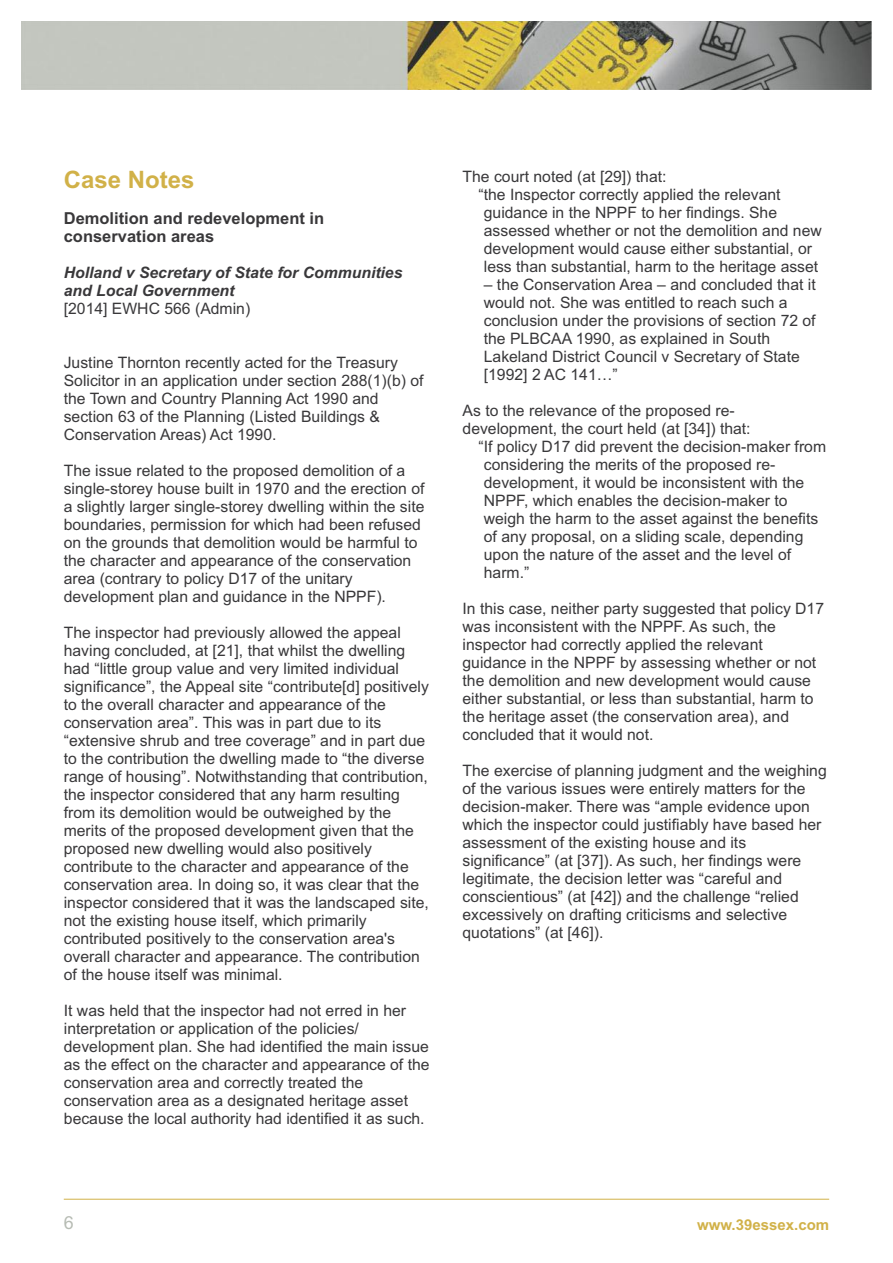
<style>
.page{position:relative;width:893px;height:1263px;background:#fff}
.page>*{position:absolute;margin:0;border:0;box-sizing:border-box;transform-origin:0 0}
.t1{font:700 24px "Arial";color:#d1b148}
.t2{font:18px "Arial";color:#b7bcb4}
.t3{font:700 16.5px/18px "Arial";color:#39383a}
.t4{font:15.75px/18px "Arial";color:#39383a}
.t5{font:italic 700 15.75px/18px "Arial";color:#39383a}
.t6{font:700 15px "Arial";color:#d1b148}
</style>
<div class="page">
<hr style="left:64px;top:1199px;width:765px;height:1px;background:#d1b148">
<img style="left:21px;top:21px;width:851px;height:68px">
<h1 class="t1" style="left:64px;top:165px;width:132px">Case Notes</h1>
<p class="t3" style="left:64px;top:209px;width:262px">Demolition and redevelopment in conservation areas</p>
<p class="t5" style="left:64px;top:263px;width:340px">Holland v Secretary of State for Communities and Local Government</p>
<p class="t4" style="left:64px;top:299px;width:188px">[2014] EWHC 566 (Admin)</p>
<p class="t4" style="left:64px;top:353px;width:361px">Justine Thornton recently acted for the Treasury Solicitor in an application under section 288(1)(b) of the Town and Country Planning Act 1990 and section 63 of the Planning (Listed Buildings &amp; Conservation Areas) Act 1990.</p>
<p class="t4" style="left:64px;top:461px;width:362px">The issue related to the proposed demolition of a single-storey house built in 1970 and the erection of a slightly larger single-storey dwelling within the site boundaries, permission for which had been refused on the grounds that demolition would be harmful to the character and appearance of the conservation area (contrary to policy D17 of the unitary development plan and guidance in the NPPF).</p>
<p class="t4" style="left:64px;top:623px;width:367px">The inspector had previously allowed the appeal having concluded, at [21], that whilst the dwelling had “little group value and very limited individual significance”, the Appeal site “contribute[d] positively to the overall character and appearance of the conservation area”. This was in part due to its “extensive shrub and tree coverage” and in part due to the contribution the dwelling made to “the diverse range of housing”. Notwithstanding that contribution, the inspector considered that any harm resulting from its demolition would be outweighed by the merits of the proposed development given that the proposed new dwelling would also positively contribute to the character and appearance of the conservation area. In doing so, it was clear that the inspector considered that it was the landscaped site, not the existing house itself, which primarily contributed positively to the conservation area's overall character and appearance. The contribution of the house itself was minimal.</p>
<p class="t4" style="left:64px;top:1001px;width:367px">It was held that the inspector had not erred in her interpretation or application of the policies/ development plan. She had identified the main issue as the effect on the character and appearance of the conservation area and correctly treated the conservation area as a designated heritage asset because the local authority had identified it as such.</p>
<p class="t4" style="left:463px;top:167px;width:205px">The court noted (at [29]) that:</p>
<p class="t4" style="left:479px;top:185px;width:304px">“the Inspector correctly applied the relevant</p>
<p class="t4" style="left:484px;top:203px;width:295px">guidance in the NPPF to her findings. She</p>
<p class="t4" style="left:484px;top:221px;width:339px">assessed whether or not the demolition and new</p>
<p class="t4" style="left:484px;top:239px;width:330px">development would cause either substantial, or</p>
<p class="t4" style="left:484px;top:257px;width:336px">less than substantial, harm to the heritage asset</p>
<p class="t4" style="left:484px;top:275px;width:333px">– the Conservation Area – and concluded that it would not. She was entitled to reach such a conclusion under the provisions of section 72 of the PLBCAA 1990, as explained in South Lakeland District Council v Secretary of State [1992] 2 AC 141…”</p>
<p class="t4" style="left:463px;top:401px;width:274px">As to the relevance of the proposed re-</p>
<p class="t4" style="left:463px;top:419px;width:290px">development, the court held (at [34]) that:</p>
<p class="t4" style="left:479px;top:437px;width:349px">“If policy D17 did prevent the decision-maker from</p>
<p class="t4" style="left:484px;top:455px;width:293px">considering the merits of the proposed re-</p>
<p class="t4" style="left:484px;top:473px;width:322px">development, it would be inconsistent with the</p>
<p class="t4" style="left:484px;top:491px;width:305px">NPPF, which enables the decision-maker to</p>
<p class="t4" style="left:484px;top:509px;width:336px">weigh the harm to the asset against the benefits</p>
<p class="t4" style="left:484px;top:527px;width:321px">of any proposal, on a sliding scale, depending</p>
<p class="t4" style="left:484px;top:545px;width:309px">upon the nature of the asset and the level of</p>
<p class="t4" style="left:484px;top:563px;width:47px">harm.”</p>
<p class="t4" style="left:463px;top:599px;width:363px">In this case, neither party suggested that policy D17 was inconsistent with the NPPF. As such, the inspector had correctly applied the relevant guidance in the NPPF by assessing whether or not the demolition and new development would cause either substantial, or less than substantial, harm to the heritage asset (the conservation area), and concluded that it would not.</p>
<p class="t4" style="left:463px;top:761px;width:366px">The exercise of planning judgment and the weighing of the various issues were entirely matters for the decision-maker. There was “ample evidence upon which the inspector could justifiably have based her assessment of the existing house and its significance” (at [37]). As such, her findings were legitimate, the decision letter was “careful and conscientious” (at [42]) and the challenge “relied excessively on drafting criticisms and selective quotations” (at [46]).</p>
<p class="t2" style="left:64px;top:1213px;width:12px">6</p>
<p class="t6" style="left:697px;top:1216px;width:134px">www.39essex.com</p>
</div>
